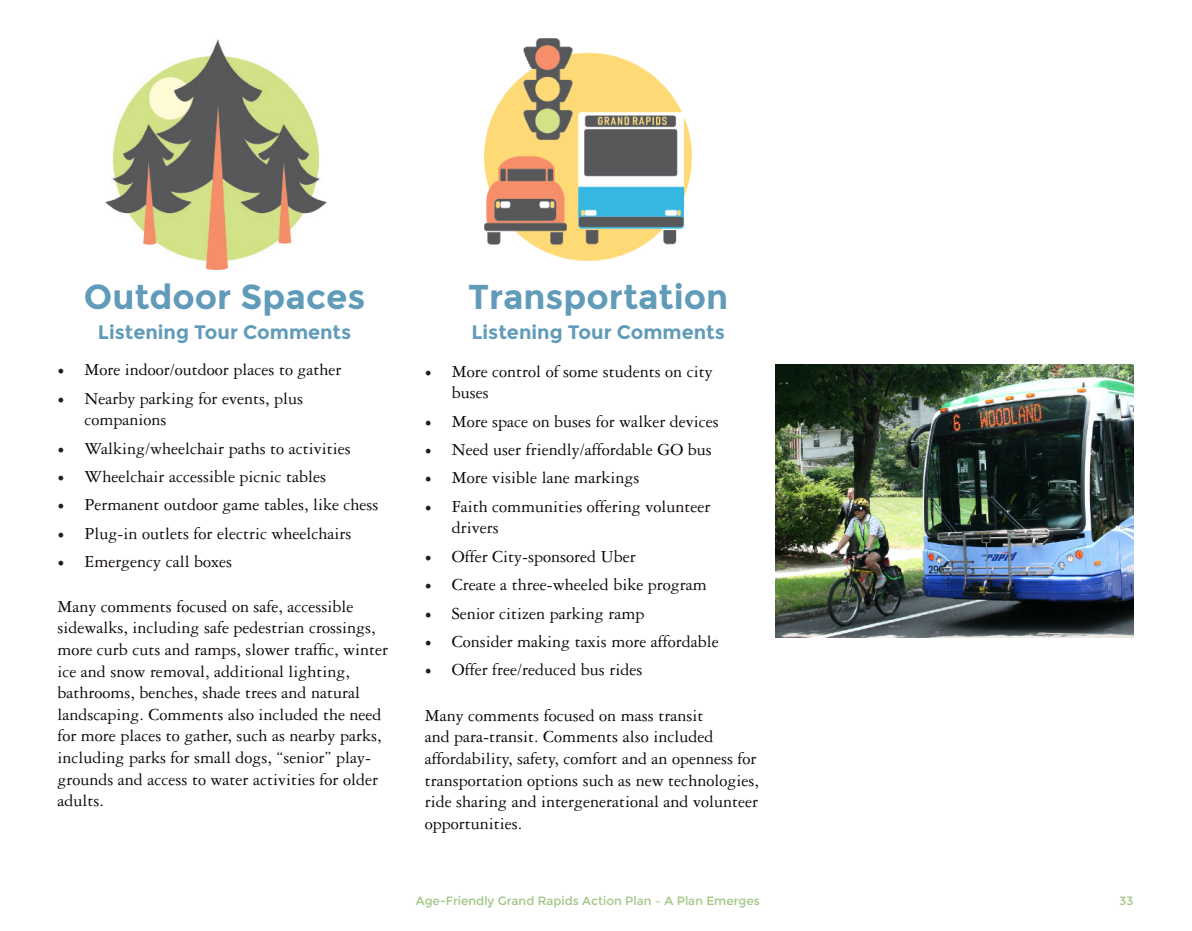
<style>
.page{position:relative;width:1192px;height:931px;background:#fff}
.page>*{position:absolute;margin:0;border:0;box-sizing:border-box;transform-origin:0 0}
.t1{font:700 34.5px "Montserrat";color:#609bb9}
.t2{font:700 19.5px "Montserrat";color:#609bb9}
.t3{font:18px/21.6px "Garamond 3 LT Std";color:#0d0608}
.t4{font:12px "Montserrat";color:#a3c686}
.s1{font-family:"Minion Pro";color:#231f20}
</style>
<div class="page">
<img style="left:775px;top:364px;width:358px;height:273px">
<img style="left:106px;top:39px;width:220px;height:231px">
<img style="left:484px;top:39px;width:207px;height:222px">
<p class="t1" style="left:84px;top:277px;width:283px">Outdoor Spaces</p>
<p class="t2" style="left:98px;top:321px;width:255px">Listening Tour Comments</p>
<p class="t3" style="left:57px;top:359px;width:285px"><span class="s1">•</span> More indoor/outdoor places to gather</p>
<p class="t3" style="left:84px;top:387px;width:220px;text-indent:-27px"><span class="s1">•</span> Nearby parking for events, plus companions</p>
<p class="t3" style="left:57px;top:437px;width:295px"><span class="s1">•</span> Walking/wheelchair paths to activities</p>
<p class="t3" style="left:57px;top:466px;width:270px"><span class="s1">•</span> Wheelchair accessible picnic tables</p>
<p class="t3" style="left:57px;top:494px;width:322px"><span class="s1">•</span> Permanent outdoor game tables, like chess</p>
<p class="t3" style="left:57px;top:522px;width:295px"><span class="s1">•</span> Plug-in outlets for electric wheelchairs</p>
<p class="t3" style="left:57px;top:551px;width:176px"><span class="s1">•</span> Emergency call boxes</p>
<p class="t3" style="left:57px;top:595px;width:332px">Many comments focused on safe, accessible sidewalks, including safe pedestrian crossings, more curb cuts and ramps, slower traffic, winter ice and snow removal, additional lighting, bathrooms, benches, shade trees and natural landscaping. Comments also included the need for more places to gather, such as nearby parks, including parks for small dogs, “senior” play&shy;grounds and access to water activities for older adults.</p>
<p class="t1" style="left:468px;top:277px;width:262px">Transportation</p>
<p class="t2" style="left:471px;top:321px;width:255px">Listening Tour Comments</p>
<p class="t3" style="left:451px;top:361px;width:262px;text-indent:-27px"><span class="s1">•</span> More control of some students on city buses</p>
<p class="t3" style="left:424px;top:411px;width:295px"><span class="s1">•</span> More space on buses for walker devices</p>
<p class="t3" style="left:424px;top:439px;width:288px"><span class="s1">•</span> Need user friendly/affordable GO bus</p>
<p class="t3" style="left:424px;top:467px;width:216px"><span class="s1">•</span> More visible lane markings</p>
<p class="t3" style="left:451px;top:496px;width:260px;text-indent:-27px"><span class="s1">•</span> Faith communities offering volunteer drivers</p>
<p class="t3" style="left:424px;top:546px;width:212px"><span class="s1">•</span> Offer City-sponsored Uber</p>
<p class="t3" style="left:424px;top:574px;width:283px"><span class="s1">•</span> Create a three-wheeled bike program</p>
<p class="t3" style="left:424px;top:602px;width:221px"><span class="s1">•</span> Senior citizen parking ramp</p>
<p class="t3" style="left:424px;top:631px;width:295px"><span class="s1">•</span> Consider making taxis more affordable</p>
<p class="t3" style="left:424px;top:659px;width:219px"><span class="s1">•</span> Offer free/reduced bus rides</p>
<p class="t3" style="left:424px;top:704px;width:335px">Many comments focused on mass transit<br>and para-transit. Comments also included affordability, safety, comfort and an openness for transportation options such as new technologies, ride sharing and intergenerational and volunteer opportunities.</p>
<p class="t4" style="left:416px;top:894px;width:345px">Age-Friendly Grand Rapids Action Plan – A Plan Emerges</p>
<p class="t4" style="left:1119px;top:894px;width:15px">33</p>
</div>
